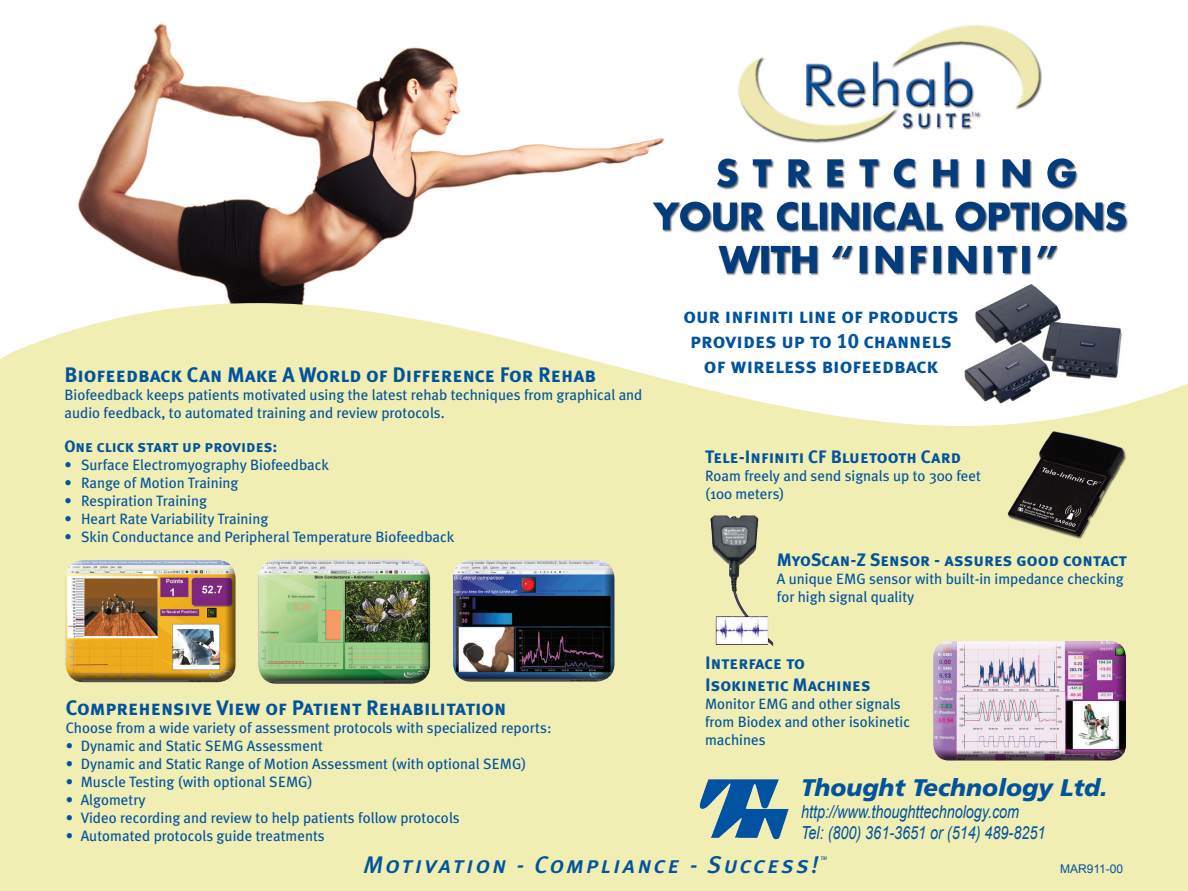
<style>
.page{position:relative;width:1188px;height:891px;background:#fff}
.page>*{position:absolute;margin:0;border:0;box-sizing:border-box;transform-origin:0 0}
.t1{font:italic 24px "Meta Plus Medium Caps";letter-spacing:.1em;color:#01539e}
.t2{font:italic 900 24px "Frutiger";color:#01539e}
.t3{font:21px "Meta Plus Bold Caps";color:#01539e}
.t4{font:18px "Meta Plus Bold Caps";color:#01539e}
.t5{font:italic 18px "Arial";color:#01539e;scale:.8 1}
.t6{font:16.5px "Meta Plus Bold Caps";color:#01539e}
.t7{font:15px/18px "Meta Plus";color:#01539e}
.t8{font:12px "Arial";color:#01539e}
.t9{font:italic 5.25px "Meta Plus Book Caps";color:#01539e}
</style>
<div class="page">
<img style="left:0;top:24px;width:1188px;height:867px">
<img style="left:717px;top:158px;width:359px;height:29px">
<img style="left:680px;top:202px;width:446px;height:29px">
<img style="left:718px;top:246px;width:339px;height:27px">
<img style="left:0;top:303px;width:1188px;height:346px">
<div style="left:65px;top:560px;width:171px;height:112px;background:#fff;opacity:.75"></div>
<div style="left:65px;top:563px;width:171px;height:120px;background:#231f20;opacity:.75"></div>
<div style="left:257px;top:559px;width:174px;height:114px;background:#fff;opacity:.75"></div>
<div style="left:257px;top:563px;width:174px;height:122px;background:#231f20;opacity:.75"></div>
<div style="left:453px;top:559px;width:162px;height:112px;background:#fff;opacity:.75"></div>
<div style="left:453px;top:563px;width:162px;height:119px;background:#231f20;opacity:.75"></div>
<img style="left:1003px;top:428px;width:126px;height:113px">
<img style="left:700px;top:779px;width:30px;height:58px">
<div style="left:932px;top:643px;width:195px;height:118px;background:#231f20;opacity:.75"></div>
<img style="left:955px;top:282px;width:173px;height:121px">
<img style="left:710px;top:515px;width:63px;height:131px">
<p class="t3" style="left:64px;top:363px;width:533px">Biofeedback Can Make A World of Difference For Rehab</p>
<p class="t7" style="left:64px;top:386px;width:579px">Biofeedback keeps patients motivated using the latest rehab techniques from graphical and audio feedback, to automated training and review protocols.</p>
<p class="t6" style="left:64px;top:437px;width:215px">One click start up provides:</p>
<p class="t7" style="left:64px;top:456px;width:266px">• Surface Electromyography Biofeedback</p>
<p class="t7" style="left:64px;top:474px;width:175px">• Range of Motion Training</p>
<p class="t7" style="left:64px;top:492px;width:144px">• Respiration Training</p>
<p class="t7" style="left:64px;top:510px;width:205px">• Heart Rate Variability Training</p>
<p class="t7" style="left:64px;top:528px;width:391px">• Skin Conductance and Peripheral Temperature Biofeedback</p>
<p class="t3" style="left:66px;top:695px;width:442px">Comprehensive View of Patient Rehabilitation</p>
<p class="t7" style="left:66px;top:719px;width:487px">Choose from a wide variety of assessment protocols with specialized reports:</p>
<p class="t7" style="left:66px;top:737px;width:259px">• Dynamic and Static SEMG Assessment</p>
<p class="t7" style="left:66px;top:755px;width:462px">• Dynamic and Static Range of Motion Assessment (with optional SEMG)</p>
<p class="t7" style="left:66px;top:773px;width:248px">• Muscle Testing (with optional SEMG)</p>
<p class="t7" style="left:66px;top:791px;width:81px">• Algometry</p>
<p class="t7" style="left:66px;top:809px;width:396px">• Video recording and review to help patients follow protocols</p>
<p class="t7" style="left:66px;top:827px;width:261px">• Automated protocols guide treatments</p>
<p class="t3" style="left:683px;top:303px;width:277px">our infiniti line of products</p>
<p class="t3" style="left:690px;top:329px;width:263px">provides up to 10 channels</p>
<p class="t3" style="left:704px;top:354px;width:236px">of wireless biofeedback</p>
<p class="t4" style="left:705px;top:447px;width:257px">Tele-Infiniti CF Bluetooth Card</p>
<p class="t7" style="left:705px;top:467px;width:277px">Roam freely and send signals up to 300 feet</p>
<p class="t7" style="left:705px;top:485px;width:81px">(100 meters)</p>
<p class="t4" style="left:777px;top:550px;width:352px">MyoScan-Z Sensor - assures good contact</p>
<p class="t7" style="left:777px;top:570px;width:348px">A unique EMG sensor with built-in impedance checking for high signal quality</p>
<p class="t4" style="left:705px;top:653px;width:101px">Interface to</p>
<p class="t4" style="left:705px;top:674px;width:167px">Isokinetic Machines</p>
<p class="t7" style="left:705px;top:694px;width:206px">Monitor EMG and other signals from Biodex and other isokinetic machines</p>
<p class="t2" style="left:801px;top:773px;width:308px">Thought Technology Ltd.</p>
<p class="t5" style="left:801px;top:801px;width:274px">http://www.thoughttechnology.com</p>
<p class="t5" style="left:801px;top:823px;width:307px">Tel: (800) 361-3651 or (514) 489-8251</p>
<p class="t1" style="left:363px;top:851px;width:456px">Motivation - Compliance - Success!</p>
<p class="t8" style="left:1060px;top:862px;width:65px">MAR911-00</p>
<p class="t9" style="left:820px;top:855px;width:8px">TM</p>
</div>
